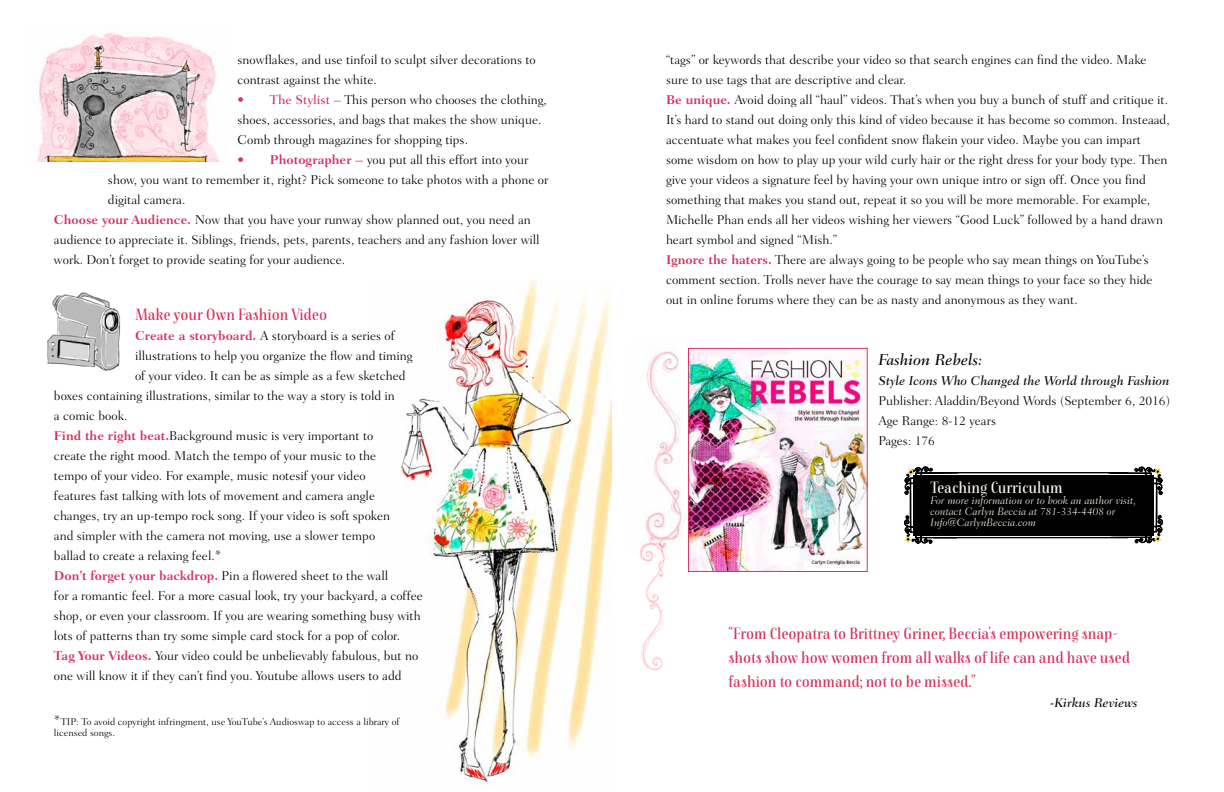
<style>
.page{position:relative;width:1224px;height:792px;background:#fff}
.page>*{position:absolute;margin:0;border:0;box-sizing:border-box;transform-origin:0 0}
.t1{font:500 18px/24px "Anne Bonny";color:#d53260}
.t2{font:500 18px "Anne Bonny";color:#f7f2e8}
.t3{font:italic 500 16px "Fairfield LH";color:#000}
.t4{font:300 13px/20px "Fairfield LH";color:#000}
.t5{font:italic 500 13px "Fairfield LH";color:#000}
.t6{font:italic 300 11px/11px "Fairfield LH";color:#f7f2e8}
.t7{font:300 10px/11px "Fairfield LH";color:#000}
.s1{font-weight:500;color:#d53260}
.s2{font-weight:700;color:#d53260}
.s3{font-size:13px}
</style>
<div class="page">
<img style="left:401px;top:281px;width:211px;height:506px">
<img style="left:38px;top:32px;width:182px;height:130px">
<img style="left:690px;top:350px;width:175px;height:220px">
<div style="left:688px;top:348px;width:179px;height:224px;border:1px solid #d53260"></div>
<hr style="left:934px;top:472px;width:194px;height:1px;background:#000">
<hr style="left:934px;top:537px;width:194px;height:1px;background:#000">
<div style="left:914px;top:475px;width:240px;height:60px;background:#000"></div>
<svg style="left:1109px;top:467px;width:54px;height:77px"></svg>
<svg style="left:904px;top:466px;width:54px;height:78px"></svg>
<img style="left:645px;top:347px;width:47px;height:208px">
<img style="left:639px;top:533px;width:32px;height:137px">
<img style="left:47px;top:292px;width:74px;height:79px">
<p class="t4" style="left:237px;top:50px;width:300px">snowflakes, and use tinfoil to sculpt silver decorations to contrast against the white.</p>
<p class="t4" style="left:237px;top:90px;width:311px"><span class="s1">• The Stylist –</span> This person who chooses the clothing, shoes, accessories, and bags that makes the show unique.<br>Comb through magazines for shopping tips.</p>
<p class="t4" style="left:237px;top:150px;width:293px"><span class="s2">• Photographer –</span> you put all this effort into your</p>
<p class="t4" style="left:108px;top:169px;width:442px">show, you want to remember it, right? Pick someone to take photos with a phone or</p>
<p class="t4" style="left:108px;top:189px;width:79px">digital camera.</p>
<p class="t4" style="left:54px;top:209px;width:478px"><span class="s2">Choose your Audience.</span> Now that you have your runway show planned out, you need an</p>
<p class="t4" style="left:54px;top:229px;width:487px">audience to appreciate it. Siblings, friends, pets, parents, teachers and any fashion lover will</p>
<p class="t4" style="left:54px;top:249px;width:293px">work. Don’t forget to provide seating for your audience.</p>
<h1 class="t1" style="left:135px;top:303px;width:194px">Make your Own Fashion Video</h1>
<p class="t4" style="left:135px;top:326px;width:261px"><span class="s2">Create a storyboard.</span> A storyboard is a series of</p>
<p class="t4" style="left:135px;top:346px;width:279px">illustrations to help you organize the flow and timing</p>
<p class="t4" style="left:135px;top:366px;width:272px">of your video. It can be as simple as a few sketched</p>
<p class="t4" style="left:54px;top:386px;width:342px">boxes containing illustrations, similar to the way a story is told in</p>
<p class="t4" style="left:54px;top:406px;width:75px">a comic book.</p>
<p class="t4" style="left:54px;top:426px;width:321px"><span class="s2">Find the right beat.</span>Background music is very important to</p>
<p class="t4" style="left:54px;top:446px;width:324px">create the right mood. Match the tempo of your music to the</p>
<p class="t4" style="left:54px;top:466px;width:313px">tempo of your video. For example, music notesif your video</p>
<p class="t4" style="left:54px;top:486px;width:323px">features fast talking with lots of movement and camera angle</p>
<p class="t4" style="left:54px;top:506px;width:338px">changes, try an up-tempo rock song. If your video is soft spoken</p>
<p class="t4" style="left:54px;top:526px;width:323px">and simpler with the camera not moving, use a slower tempo</p>
<p class="t4" style="left:54px;top:546px;width:169px">ballad to create a relaxing feel.*</p>
<p class="t4" style="left:54px;top:566px;width:336px"><span class="s2">Don’t forget your backdrop.</span> Pin a flowered sheet to the wall</p>
<p class="t4" style="left:54px;top:586px;width:370px">for a romantic feel. For a more casual look, try your backyard, a coffee</p>
<p class="t4" style="left:54px;top:606px;width:368px">shop, or even your classroom. If you are wearing something busy with</p>
<p class="t4" style="left:54px;top:626px;width:348px">lots of patterns than try some simple card stock for a pop of color.</p>
<p class="t4" style="left:54px;top:646px;width:366px"><span class="s2">Tag Your Videos.</span> Your video could be unbelievably fabulous, but no</p>
<p class="t4" style="left:54px;top:666px;width:349px">one will know it if they can’t find you. Youtube allows users to add</p>
<p class="t7" style="left:54px;top:717px;width:347px"><span class="s3">*</span>TIP: To avoid copyright infringment, use YouTube’s Audioswap to access a library of licensed songs.</p>
<p class="t4" style="left:666px;top:50px;width:505px">“tags” or keywords that describe your video so that search engines can find the video. Make sure to use tags that are descriptive and clear.<br><span class="s2">Be unique.</span> Avoid doing all “haul” videos. That’s when you buy a bunch of stuff and critique it.<br>It’s hard to stand out doing only this kind of video because it has become so common. Insteaad, accentuate what makes you feel confident snow flakein your video. Maybe you can impart some wisdom on how to play up your wild curly hair or the right dress for your body type. Then give your videos a signature feel by having your own unique intro or sign off. Once you find something that makes you stand out, repeat it so you will be more memorable. For example, Michelle Phan ends all her videos wishing her viewers “Good Luck” followed by a hand drawn heart symbol and signed “Mish.”<br><span class="s2">Ignore the haters.</span> There are always going to be people who say mean things on YouTube’s comment section. Trolls never have the courage to say mean things to your face so they hide out in online forums where they can be as nasty and anonymous as they want.</p>
<p class="t3" style="left:878px;top:351px;width:106px">Fashion Rebels:</p>
<p class="t5" style="left:878px;top:374px;width:293px">Style Icons Who Changed the World through Fashion</p>
<p class="t4" style="left:878px;top:391px;width:293px">Publisher: Aladdin/Beyond Words (September 6, 2016)<br>Age Range: 8-12 years<br>Pages: 176</p>
<h1 class="t2" style="left:930px;top:474px;width:134px">Teaching Curriculum</h1>
<p class="t6" style="left:930px;top:495px;width:207px">For more information or to book an author visit, contact Carlyn Beccia at 781-334-4408 or<br>Info@CarlynBeccia.com</p>
<h1 class="t1" style="left:729px;top:621px;width:403px">“From Cleopatra to Brittney Griner, Beccia’s empowering snap&shy;shots show how women from all walks of life can and have used fashion to command; not to be missed.”</h1>
<p class="t5" style="left:1050px;top:696px;width:89px">-Kirkus Reviews</p>
</div>
